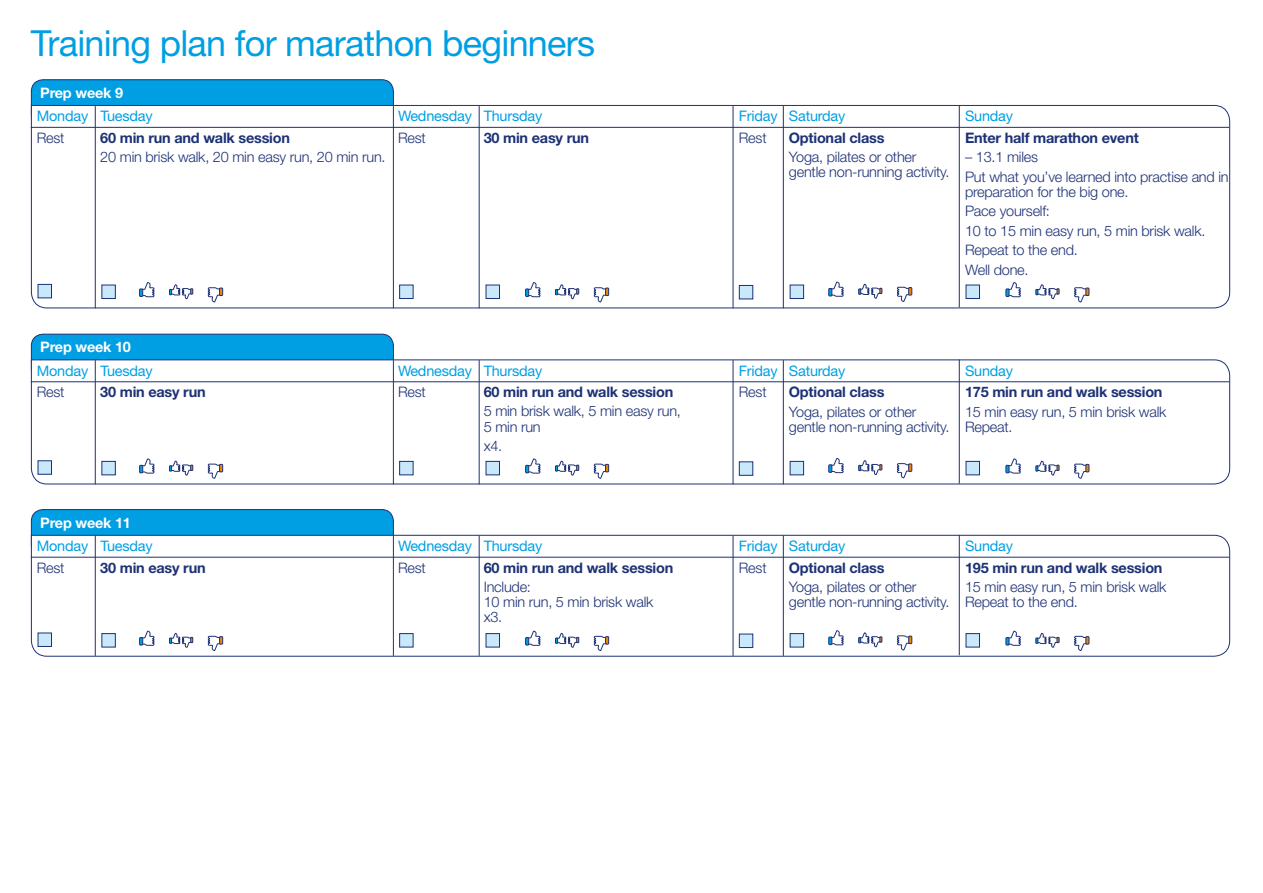
<style>
.page{position:relative;width:1263px;height:893px;background:#fff}
.page>*{position:absolute;margin:0;border:0;box-sizing:border-box;transform-origin:0 0}
.t1{font:36px "Helvetica Neue LT Std";letter-spacing:-.02em;color:#009fe3}
.t2{font:300 14.55px/15.1px "Helvetica Neue LT Std";letter-spacing:-.015em;color:#1d3176}
.t3{font:700 14.55px "Helvetica Neue LT Std";letter-spacing:-.015em;color:#1d3176}
.t4{font:14.55px "Helvetica Neue LT Std";letter-spacing:-.015em;color:#009fe3}
.t5{font:700 14.55px "Helvetica Neue LT Std";letter-spacing:-.015em;color:#fff}
</style>
<div class="page">
<div style="left:31px;top:510px;width:362px;height:47px;background:#009fe3;border-radius:12px"></div>
<div style="left:31px;top:509px;width:363px;height:48px;border:1px solid #1d3176;border-radius:12px"></div>
<svg style="left:31px;top:535px;width:1199px;height:122px"></svg>
<div style="left:31px;top:334px;width:362px;height:47px;background:#009fe3;border-radius:12px"></div>
<div style="left:31px;top:334px;width:363px;height:48px;border:1px solid #1d3176;border-radius:12px"></div>
<svg style="left:31px;top:359px;width:1199px;height:126px"></svg>
<div style="left:31px;top:80px;width:362px;height:47px;background:#009fe3;border-radius:12px"></div>
<div style="left:31px;top:79px;width:363px;height:48px;border:1px solid #1d3176;border-radius:12px"></div>
<svg style="left:31px;top:105px;width:1199px;height:204px"></svg>
<hr style="left:31px;top:127px;width:1198px;height:1px;background:#1d3176">
<hr style="left:95px;top:106px;width:1px;height:202px;background:#1d3176">
<hr style="left:393px;top:106px;width:1px;height:202px;background:#1d3176">
<hr style="left:479px;top:106px;width:1px;height:202px;background:#1d3176">
<hr style="left:733px;top:106px;width:1px;height:202px;background:#1d3176">
<hr style="left:783px;top:106px;width:1px;height:202px;background:#1d3176">
<hr style="left:959px;top:105px;width:1px;height:202px;background:#1d3176">
<svg style="left:101px;top:284px;width:15px;height:15px"></svg>
<svg style="left:139px;top:282px;width:16px;height:15px"></svg>
<svg style="left:169px;top:284px;width:24px;height:16px"></svg>
<svg style="left:207px;top:287px;width:16px;height:16px"></svg>
<svg style="left:485px;top:284px;width:15px;height:15px"></svg>
<svg style="left:525px;top:282px;width:16px;height:15px"></svg>
<svg style="left:555px;top:284px;width:24px;height:16px"></svg>
<svg style="left:593px;top:287px;width:16px;height:16px"></svg>
<svg style="left:789px;top:284px;width:15px;height:15px"></svg>
<svg style="left:828px;top:281px;width:16px;height:16px"></svg>
<svg style="left:858px;top:283px;width:24px;height:16px"></svg>
<svg style="left:897px;top:286px;width:15px;height:16px"></svg>
<svg style="left:965px;top:284px;width:15px;height:15px"></svg>
<svg style="left:1005px;top:282px;width:16px;height:15px"></svg>
<svg style="left:1035px;top:284px;width:24px;height:16px"></svg>
<svg style="left:1074px;top:287px;width:15px;height:16px"></svg>
<svg style="left:37px;top:284px;width:15px;height:15px"></svg>
<svg style="left:399px;top:284px;width:15px;height:15px"></svg>
<svg style="left:738px;top:285px;width:15px;height:15px"></svg>
<hr style="left:31px;top:381px;width:1198px;height:1px;background:#1d3176">
<hr style="left:31px;top:557px;width:1198px;height:1px;background:#1d3176">
<hr style="left:95px;top:360px;width:1px;height:124px;background:#1d3176">
<hr style="left:393px;top:360px;width:1px;height:124px;background:#1d3176">
<hr style="left:479px;top:360px;width:1px;height:124px;background:#1d3176">
<hr style="left:733px;top:360px;width:1px;height:124px;background:#1d3176">
<hr style="left:783px;top:360px;width:1px;height:124px;background:#1d3176">
<hr style="left:959px;top:359px;width:1px;height:125px;background:#1d3176">
<hr style="left:95px;top:535px;width:1px;height:121px;background:#1d3176">
<hr style="left:393px;top:535px;width:1px;height:121px;background:#1d3176">
<hr style="left:479px;top:535px;width:1px;height:121px;background:#1d3176">
<hr style="left:733px;top:535px;width:1px;height:121px;background:#1d3176">
<hr style="left:783px;top:535px;width:1px;height:121px;background:#1d3176">
<hr style="left:959px;top:535px;width:1px;height:120px;background:#1d3176">
<svg style="left:101px;top:461px;width:15px;height:15px"></svg>
<svg style="left:139px;top:458px;width:16px;height:16px"></svg>
<svg style="left:169px;top:460px;width:24px;height:16px"></svg>
<svg style="left:207px;top:463px;width:16px;height:16px"></svg>
<svg style="left:485px;top:461px;width:15px;height:15px"></svg>
<svg style="left:525px;top:458px;width:16px;height:16px"></svg>
<svg style="left:555px;top:460px;width:24px;height:16px"></svg>
<svg style="left:593px;top:463px;width:16px;height:16px"></svg>
<svg style="left:789px;top:461px;width:15px;height:15px"></svg>
<svg style="left:828px;top:457px;width:16px;height:16px"></svg>
<svg style="left:858px;top:460px;width:24px;height:15px"></svg>
<svg style="left:897px;top:463px;width:15px;height:16px"></svg>
<svg style="left:965px;top:461px;width:15px;height:15px"></svg>
<svg style="left:1005px;top:458px;width:16px;height:16px"></svg>
<svg style="left:1035px;top:460px;width:24px;height:16px"></svg>
<svg style="left:1074px;top:463px;width:15px;height:16px"></svg>
<svg style="left:37px;top:460px;width:15px;height:15px"></svg>
<svg style="left:399px;top:461px;width:15px;height:15px"></svg>
<svg style="left:738px;top:461px;width:15px;height:15px"></svg>
<svg style="left:101px;top:633px;width:15px;height:15px"></svg>
<svg style="left:139px;top:630px;width:16px;height:16px"></svg>
<svg style="left:169px;top:632px;width:24px;height:16px"></svg>
<svg style="left:207px;top:636px;width:16px;height:15px"></svg>
<svg style="left:485px;top:633px;width:15px;height:15px"></svg>
<svg style="left:525px;top:630px;width:16px;height:16px"></svg>
<svg style="left:555px;top:632px;width:24px;height:16px"></svg>
<svg style="left:593px;top:636px;width:16px;height:15px"></svg>
<svg style="left:789px;top:633px;width:15px;height:15px"></svg>
<svg style="left:828px;top:630px;width:16px;height:16px"></svg>
<svg style="left:858px;top:632px;width:24px;height:16px"></svg>
<svg style="left:897px;top:635px;width:15px;height:16px"></svg>
<svg style="left:965px;top:633px;width:15px;height:15px"></svg>
<svg style="left:1005px;top:630px;width:16px;height:16px"></svg>
<svg style="left:1035px;top:632px;width:24px;height:16px"></svg>
<svg style="left:1074px;top:636px;width:15px;height:15px"></svg>
<svg style="left:37px;top:632px;width:15px;height:15px"></svg>
<svg style="left:399px;top:633px;width:15px;height:15px"></svg>
<svg style="left:738px;top:633px;width:15px;height:15px"></svg>
<h1 class="t1" style="left:31px;top:22px;width:566px">Training plan for marathon beginners</h1>
<p class="t5" style="left:40px;top:83px;width:84px">Prep week 9</p>
<p class="t4" style="left:37px;top:107px;width:117px">Monday Tuesday</p>
<p class="t4" style="left:398px;top:107px;width:146px">Wednesday Thursday</p>
<p class="t4" style="left:739px;top:107px;width:108px">Friday Saturday</p>
<p class="t4" style="left:965px;top:107px;width:50px">Sunday</p>
<p class="t2" style="left:37px;top:130px;width:29px">Rest</p>
<p class="t3" style="left:100px;top:129px;width:191px">60 min run and walk session</p>
<p class="t2" style="left:100px;top:149px;width:287px">20 min brisk walk, 20 min easy run, 20 min run.</p>
<p class="t2" style="left:398px;top:130px;width:29px">Rest</p>
<p class="t3" style="left:484px;top:129px;width:107px">30 min easy run</p>
<p class="t2" style="left:739px;top:130px;width:29px">Rest</p>
<p class="t3" style="left:789px;top:129px;width:97px">Optional class</p>
<p class="t2" style="left:789px;top:149px;width:162px">Yoga, pilates or other gentle non-running activity.</p>
<p class="t3" style="left:965px;top:129px;width:175px">Enter half marathon event</p>
<p class="t2" style="left:965px;top:147px;width:265px;line-height:19.5px">– 13.1 miles<br>Put what you’ve learned into practise and in</p>
<p class="t2" style="left:965px;top:182px;width:242px;line-height:19.5px">preparation for the big one.<br>Pace yourself:<br>10 to 15 min easy run, 5 min brisk walk.<br>Repeat to the end.<br>Well done.</p>
<p class="t5" style="left:40px;top:338px;width:92px">Prep week 10</p>
<p class="t4" style="left:37px;top:362px;width:117px">Monday Tuesday</p>
<p class="t4" style="left:398px;top:362px;width:146px">Wednesday Thursday</p>
<p class="t4" style="left:739px;top:362px;width:108px">Friday Saturday</p>
<p class="t4" style="left:965px;top:362px;width:50px">Sunday</p>
<p class="t2" style="left:37px;top:384px;width:29px">Rest</p>
<p class="t3" style="left:100px;top:383px;width:107px">30 min easy run</p>
<p class="t2" style="left:398px;top:384px;width:29px">Rest</p>
<p class="t3" style="left:484px;top:383px;width:191px">60 min run and walk session</p>
<p class="t2" style="left:484px;top:403px;width:199px">5 min brisk walk, 5 min easy run,<br>5 min run</p>
<p class="t2" style="left:484px;top:438px;width:20px">x4.</p>
<p class="t2" style="left:739px;top:384px;width:29px">Rest</p>
<p class="t3" style="left:789px;top:383px;width:97px">Optional class</p>
<p class="t2" style="left:789px;top:404px;width:162px">Yoga, pilates or other gentle non-running activity.</p>
<p class="t3" style="left:965px;top:383px;width:199px">175 min run and walk session</p>
<p class="t2" style="left:965px;top:404px;width:203px">15 min easy run, 5 min brisk walk<br>Repeat.</p>
<p class="t5" style="left:40px;top:513px;width:92px">Prep week 11</p>
<p class="t4" style="left:37px;top:537px;width:117px">Monday Tuesday</p>
<p class="t4" style="left:398px;top:537px;width:146px">Wednesday Thursday</p>
<p class="t4" style="left:739px;top:537px;width:108px">Friday Saturday</p>
<p class="t4" style="left:965px;top:537px;width:50px">Sunday</p>
<p class="t2" style="left:37px;top:560px;width:29px">Rest</p>
<p class="t3" style="left:100px;top:558px;width:107px">30 min easy run</p>
<p class="t2" style="left:398px;top:560px;width:29px">Rest</p>
<p class="t3" style="left:484px;top:558px;width:191px">60 min run and walk session</p>
<p class="t2" style="left:484px;top:579px;width:171px">Include:<br>10 min run, 5 min brisk walk x3.</p>
<p class="t2" style="left:739px;top:560px;width:29px">Rest</p>
<p class="t3" style="left:789px;top:558px;width:97px">Optional class</p>
<p class="t2" style="left:789px;top:579px;width:162px">Yoga, pilates or other gentle non-running activity.</p>
<p class="t3" style="left:965px;top:558px;width:199px">195 min run and walk session</p>
<p class="t2" style="left:965px;top:579px;width:203px">15 min easy run, 5 min brisk walk<br>Repeat to the end.</p>
</div>
